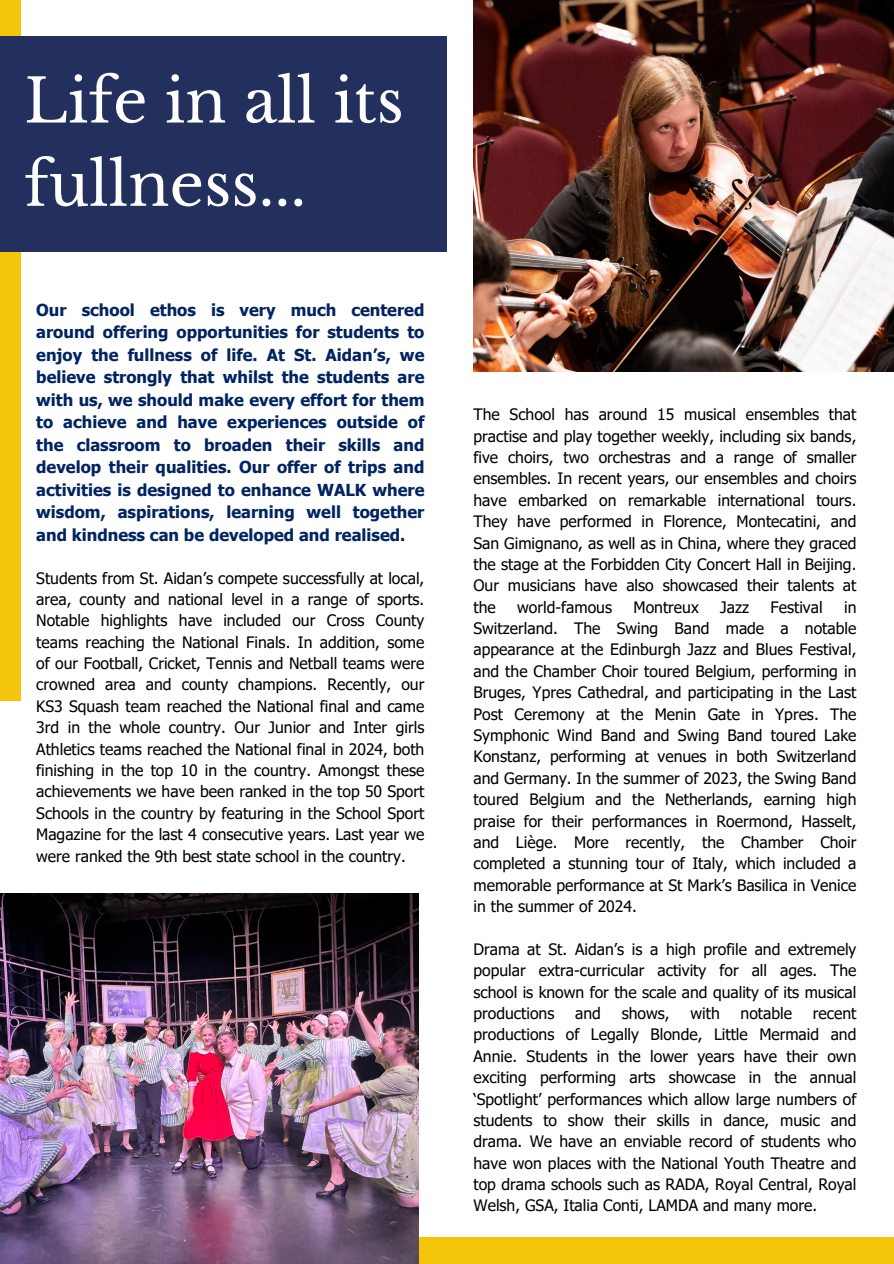
<style>
.page{position:relative;width:894px;height:1264px;background:#fff}
.page>*{position:absolute;margin:0;border:0;box-sizing:border-box;transform-origin:0 0}
.t1{font:60px/83.2px "Libre Baskerville";color:#fff}
.t2{font:700 16.5px/22.5px "Tahoma";color:#002461;text-align:justify}
.t3{font:15.75px/21.3px "Tahoma";color:#000;text-align:justify}
</style>
<div class="page">
<div style="left:0;top:0;width:20px;height:700px;background:#f5c50c"></div>
<div style="left:0;top:1237px;width:893px;height:26px;background:#f5c50c"></div>
<img style="left:473px;top:0;width:420px;height:371px">
<div style="left:0;top:36px;width:446px;height:216px;background:#232f5c"></div>
<img style="left:0;top:893px;width:418px;height:370px">
<p class="t1" style="left:24px;top:60px;width:381px">Life in all its fullness...</p>
<p class="t2" style="left:36px;top:298px;width:389px">Our school ethos is very much centered around offering opportunities for students to enjoy the fullness of life. At St. Aidan’s, we believe strongly that whilst the students are with us, we should make every effort for them to achieve and have experiences outside of the classroom to broaden their skills and develop their qualities. Our offer of trips and activities is designed to enhance WALK where wisdom, aspirations, learning well together and kindness can be developed and realised.</p>
<h1 class="t3" style="left:36px;top:566px;width:389px">Students from St. Aidan’s compete successfully at local, area, county and national level in a range of sports.<br>Notable highlights have included our Cross County teams reaching the National Finals. In addition, some of our Football, Cricket, Tennis and Netball teams were crowned area and county champions. Recently, our KS3 Squash team reached the National final and came 3rd in the whole country. Our Junior and Inter girls Athletics teams reached the National final in 2024, both finishing in the top 10 in the country. Amongst these achievements we have been ranked in the top 50 Sport Schools in the country by featuring in the School Sport Magazine for the last 4 consecutive years. Last year we were ranked the 9th best state school in the country.</h1>
<h2 class="t3" style="left:473px;top:403px;width:384px">The School has around 15 musical ensembles that practise and play together weekly, including six bands, five choirs, two orchestras and a range of smaller ensembles. In recent years, our ensembles and choirs have embarked on remarkable international tours.<br>They have performed in Florence, Montecatini, and San Gimignano, as well as in China, where they graced the stage at the Forbidden City Concert Hall in Beijing.<br>Our musicians have also showcased their talents at the</h2>
<h2 class="t3" style="left:517px;top:595px;width:96px">world-famous</h2>
<h2 class="t3" style="left:633px;top:595px;width:67px">Montreux</h2>
<h2 class="t3" style="left:720px;top:595px;width:30px">Jazz</h2>
<h2 class="t3" style="left:770px;top:595px;width:54px">Festival</h2>
<h2 class="t3" style="left:473px;top:595px;width:384px;text-indent:370px">in Switzerland. The Swing Band made a notable appearance at the Edinburgh Jazz and Blues Festival, and the Chamber Choir toured Belgium, performing in Bruges, Ypres Cathedral, and participating in the Last Post Ceremony at the Menin Gate in Ypres. The Symphonic Wind Band and Swing Band toured Lake Konstanz, performing at venues in both Switzerland and Germany. In the summer of 2023, the Swing Band toured Belgium and the Netherlands, earning high praise for their performances in Roermond, Hasselt, and Liège. More recently, the Chamber Choir completed a stunning tour of Italy, which included a memorable performance at St Mark’s Basilica in Venice in the summer of 2024.</h2>
<p class="t3" style="left:473px;top:937px;width:384px">Drama at St. Aidan’s is a high profile and extremely popular extra-curricular activity for all ages. The school is known for the scale and quality of its musical productions</p>
<p class="t3" style="left:575px;top:1002px;width:27px">and</p>
<p class="t3" style="left:621px;top:1002px;width:49px">shows,</p>
<p class="t3" style="left:690px;top:1002px;width:31px">with</p>
<p class="t3" style="left:740px;top:1002px;width:53px">notable</p>
<p class="t3" style="left:473px;top:1002px;width:384px;text-indent:339px">recent productions of Legally Blonde, Little Mermaid and Annie. Students in the lower years have their own exciting performing arts showcase in the annual ‘Spotlight’ performances which allow large numbers of students to show their skills in dance, music and drama. We have an enviable record of students who have won places with the National Youth Theatre and top drama schools such as RADA, Royal Central, Royal Welsh, GSA, Italia Conti, LAMDA and many more.</p>
</div>
